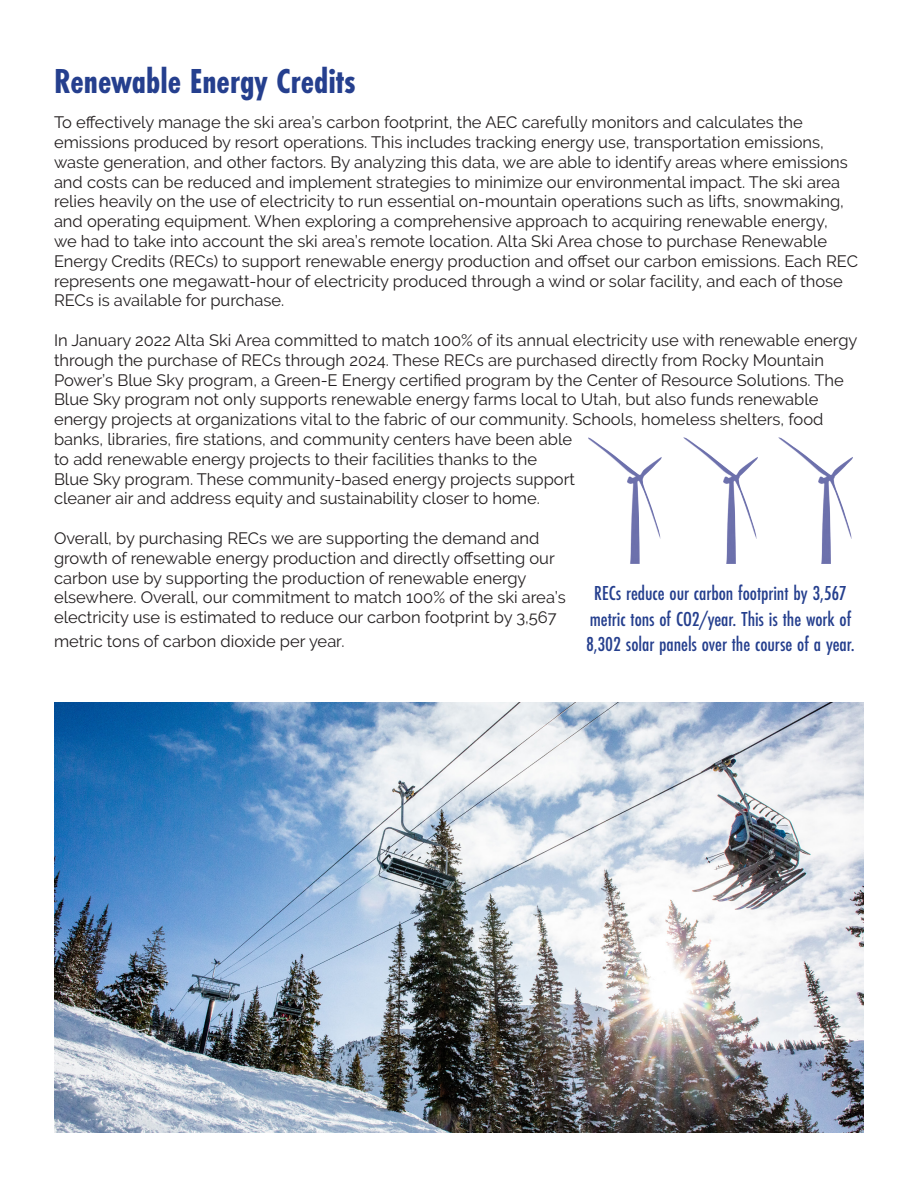
<style>
.page{position:relative;width:918px;height:1188px;background:#fff}
.page>*{position:absolute;margin:0;border:0;box-sizing:border-box;transform-origin:0 0}
.t1{font:700 36px "Futura PT Cond";color:#253f8e}
.t2{font:500 21px/25.2px "Futura PT Cond";letter-spacing:-.005em;color:#253f8e;text-align:center}
.t3{font:16.5px/19.8px "Raleway";color:#231f20}
</style>
<div class="page">
<img style="left:683px;top:437px;width:75px;height:127px">
<img style="left:588px;top:437px;width:74px;height:127px">
<img style="left:778px;top:437px;width:75px;height:127px">
<img style="left:54px;top:702px;width:809px;height:430px">
<p class="t1" style="left:54px;top:60px;width:303px">Renewable Energy Credits</p>
<p class="t3" style="left:54px;top:113px;width:805px">To effectively manage the ski area’s carbon footprint, the AEC carefully monitors and calculates the emissions produced by resort operations. This includes tracking energy use, transportation emissions, waste generation, and other factors. By analyzing this data, we are able to identify areas where emissions and costs can be reduced and implement strategies to minimize our environmental impact. The ski area relies heavily on the use of electricity to run essential on-mountain operations such as lifts, snowmaking, and operating equipment. When exploring a comprehensive approach to acquiring renewable energy,<br>we had to take into account the ski area’s remote location. Alta Ski Area chose to purchase Renewable Energy Credits (RECs) to support renewable energy production and offset our carbon emissions. Each REC represents one megawatt-hour of electricity produced through a wind or solar facility, and each of those RECs is available for purchase.</p>
<p class="t3" style="left:54px;top:330px;width:805px">In January 2022 Alta Ski Area committed to match 100% of its annual electricity use with renewable energy through the purchase of RECs through 2024. These RECs are purchased directly from Rocky Mountain Power’s Blue Sky program, a Green-E Energy certified program by the Center of Resource Solutions. The Blue Sky program not only supports renewable energy farms local to Utah, but also funds renewable energy projects at organizations vital to the fabric of our community. Schools, homeless shelters, food banks, libraries, fire stations, and community centers have been able<br>to add renewable energy projects to their facilities thanks to the<br>Blue Sky program. These community-based energy projects support<br>cleaner air and address equity and sustainability closer to home.</p>
<p class="t3" style="left:54px;top:528px;width:513px">Overall, by purchasing RECs we are supporting the demand and growth of renewable energy production and directly offsetting our carbon use by supporting the production of renewable energy elsewhere. Overall, our commitment to match 100% of the ski area’s electricity use is estimated to reduce our carbon footprint by 3,567</p>
<p class="t3" style="left:54px;top:631px;width:292px">metric tons of carbon dioxide per year.</p>
<p class="t2" style="left:586px;top:581px;width:270px">RECs reduce our carbon footprint by 3,567 metric tons of CO2/year. This is the work of<br>8,302 solar panels over the course of a year.</p>
</div>
